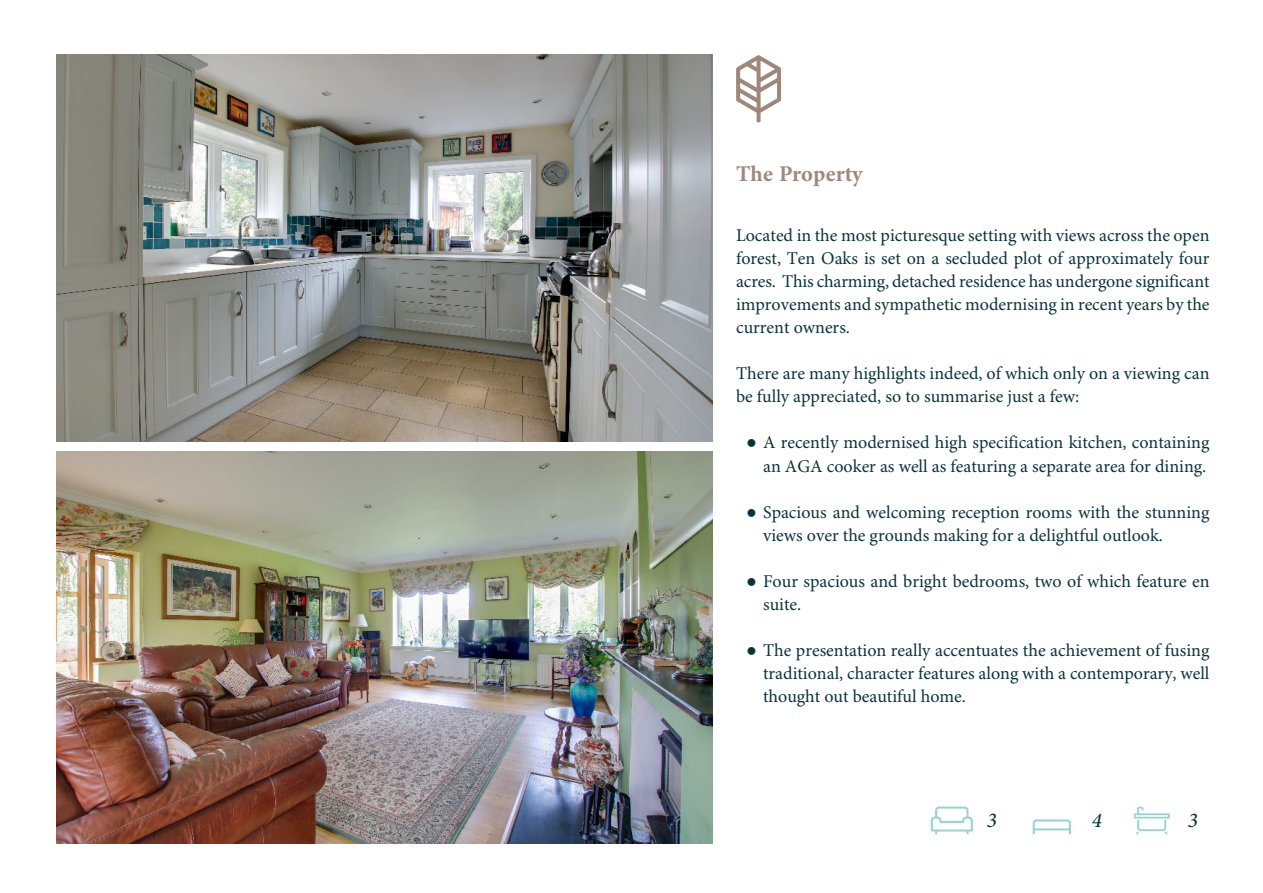
<style>
.page{position:relative;width:1263px;height:893px;background:#fff}
.page>*{position:absolute;margin:0;border:0;box-sizing:border-box;transform-origin:0 0}
.t1{font:700 22.5px "Minion Pro";color:#9e887b}
.t2{font:italic 500 21px "Minion Pro";color:#0b333d}
.t3{font:18px/23px "Minion Pro";color:#0b333d}
.s1{font-family:"Times New Roman"}
</style>
<div class="page">
<svg style="left:736px;top:55px;width:45px;height:67px"></svg>
<img style="left:56px;top:54px;width:656px;height:387px">
<img style="left:56px;top:452px;width:656px;height:392px">
<svg style="left:1134px;top:806px;width:36px;height:28px"></svg>
<svg style="left:1033px;top:819px;width:38px;height:15px"></svg>
<hr style="left:1034px;top:828px;width:36px;height:2px;background:#98d2d4">
<svg style="left:931px;top:806px;width:42px;height:28px"></svg>
<p class="t1" style="left:736px;top:164px;width:128px">The Property</p>
<p class="t3" style="left:736px;top:226px;width:475px;text-align:justify">Located in the most picturesque setting with views across the open forest, Ten Oaks is set on a secluded plot of approximately four acres. This charming, detached residence has undergone significant improvements and sympathetic modernising in recent years by the current owners.</p>
<p class="t3" style="left:736px;top:364px;width:475px">There are many highlights indeed, of which only on a viewing can be fully appreciated, so to summarise just a few:</p>
<p class="t3" style="left:746px;top:433px;width:465px;text-align:right"><span class="s1">●</span> A recently modernised high specification kitchen, containing an AGA cooker as well as featuring a separate area for dining.</p>
<p class="t3" style="left:763px;top:502px;width:448px;text-indent:-17px"><span class="s1">●</span> Spacious and welcoming reception rooms with the stunning views over the grounds making for a delightful outlook.</p>
<p class="t3" style="left:763px;top:571px;width:448px;text-indent:-17px"><span class="s1">●</span> Four spacious and bright bedrooms, two of which feature en suite.</p>
<p class="t3" style="left:763px;top:640px;width:448px;text-align:justify;text-indent:-17px"><span class="s1">●</span> The presentation really accentuates the achievement of fusing traditional, character features along with a contemporary, well thought out beautiful home.</p>
<p class="t2" style="left:987px;top:811px;width:12px">3</p>
<p class="t2" style="left:1092px;top:811px;width:12px">4</p>
<p class="t2" style="left:1188px;top:811px;width:12px">3</p>
</div>
